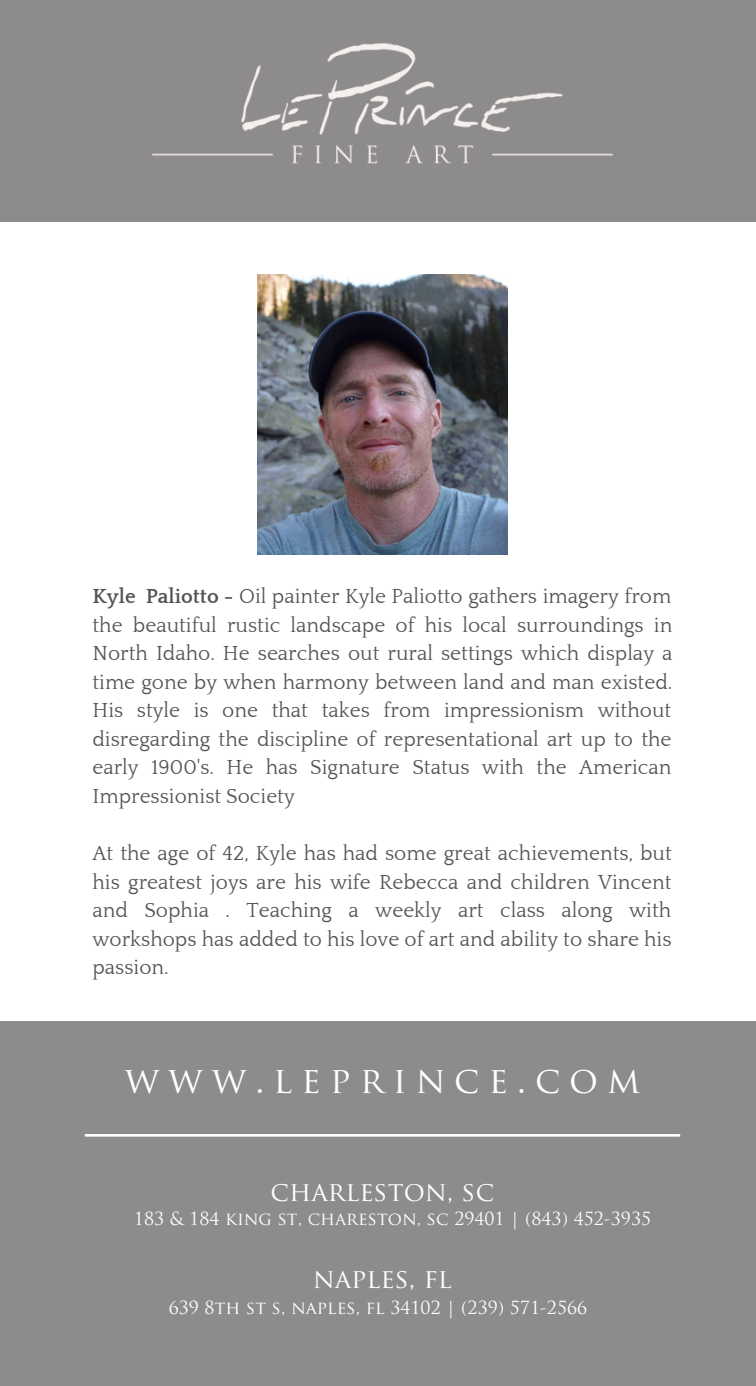
<style>
.page{position:relative;width:756px;height:1386px;background:#fff}
.page>*{position:absolute;margin:0;border:0;box-sizing:border-box;transform-origin:0 0}
.t1{font:35.88px "Trajan Pro";letter-spacing:.245em;color:#fff}
.t2{font:26.25px "Trajan Pro";color:#fff}
.t3{font:20.82px/28.5px "Quattrocento";color:#545454;text-align:justify}
.t4{font:17.68px "Trajan Pro";color:#fff}
.s1{font-weight:700}
</style>
<div class="page">
<div style="left:0;top:0;width:756px;height:222px;background:#8d8b8b"></div>
<div style="left:0;top:1021px;width:756px;height:365px;background:#8d8b8b"></div>
<hr style="left:86px;top:1134px;width:593px;height:3px;background:#fff">
<img style="left:151px;top:43px;width:463px;height:121px">
<img style="left:257px;top:275px;width:251px;height:279px">
<p class="t3" style="left:92px;top:583px;width:581px"><span class="s1">Kyle Paliotto -</span> Oil painter Kyle Paliotto gathers imagery from the beautiful rustic landscape of his local surroundings in North Idaho. He searches out rural settings which display a time gone by when harmony between land and man existed.<br>His style is one that takes from impressionism without disregarding the discipline of representational art up to the early 1900's. He has Signature Status with the American Impressionist Society</p>
<p class="t3" style="left:92px;top:840px;width:581px">At the age of 42, Kyle has had some great achievements, but his greatest joys are his wife Rebecca and children Vincent and Sophia . Teaching a weekly art class along with workshops has added to his love of art and ability to share his passion.</p>
<p class="t1" style="left:125px;top:1067px;width:517px">WWW.LEPRINCE.COM</p>
<p class="t2" style="left:271px;top:1182px;width:225px">CHARLESTON, SC</p>
<p class="t4" style="left:134px;top:1212px;width:519px">183 &amp; 184 KING ST, CHARESTON, SC 29401 | (843) 452-3935</p>
<p class="t2" style="left:313px;top:1269px;width:141px">NAPLES, FL</p>
<p class="t4" style="left:169px;top:1301px;width:420px">639 8TH ST S, NAPLES, FL 34102 | (239) 571-2566</p>
</div>
